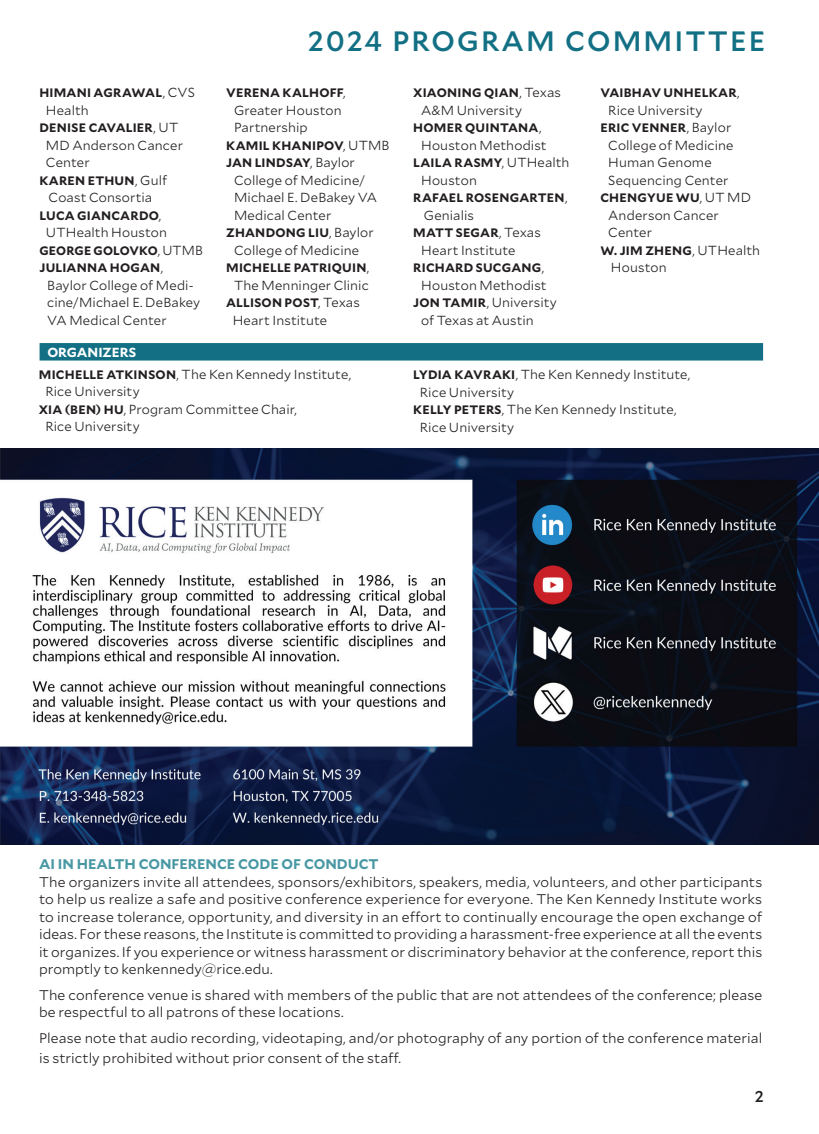
<style>
.page{position:relative;width:819px;height:1134px;background:#fff}
.page>*{position:absolute;margin:0;border:0;box-sizing:border-box;transform-origin:0 0}
.t1{font:500 28px "Mallory";letter-spacing:.075em;color:#137084}
.t2{font:500 15.75px "Mallory";color:#231f20}
.t3{font:300 14px/17.5px "Mallory";letter-spacing:.005em;color:#231f20}
.t4{font:700 14px "Mallory";color:#4898a4}
.t5{font:300 13.12px/17.5px "Mallory";letter-spacing:.01em;color:#231f20}
.t6{font:700 12.25px/17.5px "Mallory";letter-spacing:.02em;color:#231f20}
.s1{font-weight:300;font-size:13.12px}
.s2{font-weight:700;font-size:12.25px}
.s3{font-weight:700;color:#fff}
</style>
<div class="page">
<div style="left:40px;top:343px;width:723px;height:18px;background:#137084"></div>
<img style="left:0;top:449px;width:819px;height:395px">
<p class="t6" style="left:39px;top:83px;width:157px">HIMANI AGRAWAL<span class="s1">, CVS</span></p>
<p class="t5" style="left:46px;top:101px;width:44px">Health</p>
<p class="t6" style="left:39px;top:118px;width:140px">DENISE CAVALIER<span class="s1">, UT</span></p>
<p class="t5" style="left:46px;top:136px;width:139px">MD Anderson Cancer<br>Center</p>
<p class="t6" style="left:39px;top:171px;width:129px">KAREN ETHUN<span class="s1">, Gulf</span></p>
<p class="t5" style="left:49px;top:188px;width:105px">Coast Consortia</p>
<p class="t6" style="left:39px;top:206px;width:123px">LUCA GIANCARDO<span class="s1">,</span></p>
<p class="t5" style="left:46px;top:223px;width:123px">UTHealth Houston</p>
<p class="t6" style="left:39px;top:241px;width:165px">GEORGE GOLOVKO<span class="s1">, UTMB<br></span>JULIANNA HOGAN<span class="s1">,</span></p>
<p class="t5" style="left:47px;top:276px;width:154px">Baylor College of Medi&shy;cine/Michael E. DeBakey<br>VA Medical Center</p>
<h1 class="t1" style="left:308px;top:21px;width:459px">2024 PROGRAM COMMITTEE</h1>
<p class="t6" style="left:226px;top:83px;width:121px">VERENA KALHOFF<span class="s1">,</span></p>
<p class="t5" style="left:234px;top:101px;width:109px">Greater Houston<br>Partnership</p>
<p class="t6" style="left:226px;top:136px;width:165px">KAMIL KHANIPOV<span class="s1">, UTMB<br></span>JAN LINDSAY<span class="s1">, Baylor</span></p>
<p class="t5" style="left:234px;top:171px;width:145px">College of Medicine/<br>Michael E. DeBakey VA<br>Medical Center</p>
<p class="t6" style="left:226px;top:223px;width:149px">ZHANDONG LIU<span class="s1">, Baylor</span></p>
<p class="t5" style="left:234px;top:241px;width:127px">College of Medicine</p>
<p class="t6" style="left:226px;top:258px;width:145px">MICHELLE PATRIQUIN<span class="s1">,</span></p>
<p class="t5" style="left:234px;top:276px;width:136px">The Menninger Clinic</p>
<p class="t6" style="left:226px;top:293px;width:135px">ALLISON POST<span class="s1">, Texas</span></p>
<p class="t5" style="left:233px;top:311px;width:96px">Heart Institute</p>
<p class="t6" style="left:413px;top:83px;width:149px">XIAONING QIAN<span class="s1">, Texas</span></p>
<p class="t5" style="left:421px;top:101px;width:102px">A&amp;M University</p>
<p class="t6" style="left:413px;top:118px;width:130px">HOMER QUINTANA<span class="s1">,</span></p>
<p class="t5" style="left:421px;top:136px;width:127px">Houston Methodist</p>
<p class="t6" style="left:413px;top:153px;width:158px">LAILA RASMY<span class="s1">, UTHealth</span></p>
<p class="t5" style="left:421px;top:171px;width:57px">Houston</p>
<p class="t6" style="left:413px;top:188px;width:156px">RAFAEL ROSENGARTEN<span class="s1">,</span></p>
<p class="t5" style="left:424px;top:206px;width:52px">Genialis</p>
<p class="t6" style="left:413px;top:223px;width:129px">MATT SEGAR<span class="s1">, Texas</span></p>
<p class="t5" style="left:421px;top:241px;width:96px">Heart Institute</p>
<p class="t6" style="left:413px;top:258px;width:132px">RICHARD SUCGANG<span class="s1">,</span></p>
<p class="t5" style="left:421px;top:276px;width:127px">Houston Methodist</p>
<p class="t5" style="left:413px;top:293px;width:145px"><span class="s2">JON TAMIR</span>, University</p>
<p class="t5" style="left:421px;top:311px;width:114px">of Texas at Austin</p>
<p class="t6" style="left:600px;top:83px;width:141px">VAIBHAV UNHELKAR<span class="s1">,</span></p>
<p class="t5" style="left:608px;top:101px;width:96px">Rice University</p>
<p class="t6" style="left:600px;top:118px;width:132px">ERIC VENNER<span class="s1">, Baylor</span></p>
<p class="t5" style="left:608px;top:136px;width:127px">College of Medicine<br>Human Genome<br>Sequencing Center</p>
<p class="t6" style="left:600px;top:188px;width:152px">CHENGYUE WU<span class="s1">, UT MD</span></p>
<p class="t5" style="left:608px;top:206px;width:112px">Anderson Cancer<br>Center</p>
<p class="t6" style="left:600px;top:241px;width:161px">W. JIM ZHENG<span class="s1">, UTHealth</span></p>
<p class="t5" style="left:611px;top:258px;width:57px">Houston</p>
<p class="t5" style="left:39px;top:340px;width:314px;line-height:22.2px;text-indent:9px"><span class="s3">ORGANIZERS<br></span><span class="s2">MICHELLE ATKINSON</span>, The Ken Kennedy Institute,</p>
<p class="t5" style="left:45px;top:382px;width:96px">Rice University</p>
<p class="t5" style="left:39px;top:400px;width:260px"><span class="s2">XIA (BEN) HU</span>, Program Committee Chair,</p>
<p class="t5" style="left:45px;top:417px;width:96px">Rice University</p>
<p class="t5" style="left:413px;top:365px;width:279px"><span class="s2">LYDIA KAVRAKI</span>, The Ken Kennedy Institute,</p>
<p class="t5" style="left:420px;top:383px;width:96px">Rice University</p>
<p class="t5" style="left:413px;top:400px;width:265px"><span class="s2">KELLY PETERS</span>, The Ken Kennedy Institute,</p>
<p class="t5" style="left:420px;top:418px;width:96px">Rice University</p>
<p class="t4" style="left:39px;top:854px;width:341px">AI IN HEALTH CONFERENCE CODE OF CONDUCT</p>
<p class="t3" style="left:39px;top:873px;width:725px;text-align:justify">The organizers invite all attendees, sponsors/exhibitors, speakers, media, volunteers, and other participants to help us realize a safe and positive conference experience for everyone. The Ken Kennedy Institute works to increase tolerance, opportunity, and diversity in an effort to continually encourage the open exchange of ideas. For these reasons, the Institute is committed to providing a harassment-free experience at all the events it organizes. If you experience or witness harassment or discriminatory behavior at the conference, report this promptly to kenkennedy@rice.edu.</p>
<p class="t3" style="left:39px;top:985px;width:725px">The conference venue is shared with members of the public that are not attendees of the conference; please be respectful to all patrons of these locations.</p>
<p class="t3" style="left:39px;top:1027px;width:725px;line-height:20.1px">Please note that audio recording, videotaping, and/or photography of any portion of the conference material is strictly prohibited without prior consent of the staff.</p>
<p class="t2" style="left:755px;top:1085px;width:11px">2</p>
</div>
